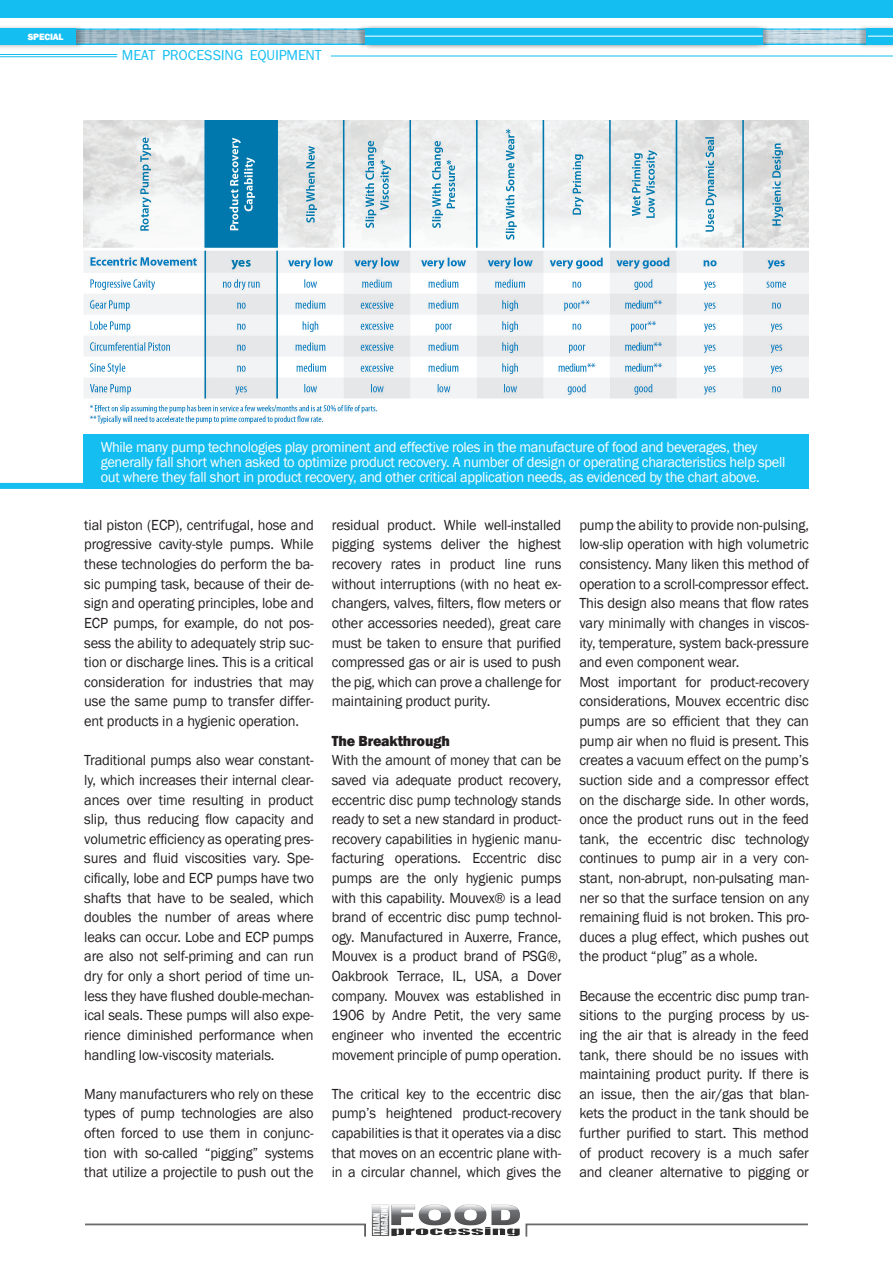
<style>
.page{position:relative;width:893px;height:1263px;background:#fff}
.page>*{position:absolute;margin:0;border:0;box-sizing:border-box;transform-origin:0 0}
.t1{font:300 15.45px "Franklin Gothic Light S Si";color:#15bef1}
.t2{font:15px/19.6px "Franklin Gothic";letter-spacing:-.01em;color:#231f20;text-align:justify;scale:.96 1}
.t3{font:15px/19.6px "Franklin Gothic";letter-spacing:-.01em;color:#231f20;text-align:justify;scale:.95 1}
.t4{font:15px/15px "Franklin Gothic";letter-spacing:-.02em;color:#fff;scale:.96 1}
.t5{font:800 15px "Franklin Gothic";letter-spacing:-.01em;color:#231f20;scale:.96 1}
.t6{font:800 9.45px "Franklin Gothic";letter-spacing:-.02em;color:#fff}
</style>
<div class="page">
<div style="left:0;top:0;width:893px;height:17px;background:#15bef1"></div>
<img style="left:372px;top:1204px;width:148px;height:33px">
<svg style="left:85px;top:1223px;width:281px;height:14px"></svg>
<svg style="left:526px;top:1223px;width:282px;height:14px"></svg>
<div style="left:0;top:24px;width:85px;height:26px;background:#231f20;opacity:.3"></div>
<hr style="left:331px;top:56px;width:562px;height:1px;background:#15bef1">
<hr style="left:0;top:54px;width:117px;height:1px;background:#15bef1">
<hr style="left:0;top:56px;width:117px;height:1px;background:#15bef1">
<img style="left:79px;top:25px;width:6px;height:25px">
<div style="left:356px;top:24px;width:407px;height:26px;background:#231f20;opacity:.3"></div>
<div style="left:364px;top:25px;width:407px;height:25px;background:#231f20;opacity:.3"></div>
<div style="left:857px;top:24px;width:36px;height:26px;background:#231f20;opacity:.3"></div>
<svg style="left:0;top:28px;width:893px;height:17px;background:#53c1e4"></svg>
<img style="left:83px;top:120px;width:725px;height:315px">
<div style="left:0;top:483px;width:809px;height:6px;background:#15bef1"></div>
<div style="left:83px;top:435px;width:726px;height:54px;background:#15bef1"></div>
<p class="t6" style="left:28px;top:31px;width:37px">special</p>
<p class="t1" style="left:122px;top:47px;width:201px">MEAT PROCESSING EQUIPMENT</p>
<p class="t4" style="left:101px;top:439px;width:715px">While many pump technologies play prominent and effective roles in the manufacture of food and beverages, they generally fall short when asked to optimize product recovery. A number of design or operating characteristics help spell out where they fall short in product recovery, and other critical application needs, as evidenced by the chart above.</p>
<p class="t2" style="left:84px;top:515px;width:241px">tial piston (ECP), centrifugal, hose and progressive cavity-style pumps. While these technologies do perform the ba&shy;sic pumping task, because of their de&shy;sign and operating principles, lobe and ECP pumps, for example, do not pos&shy;sess the ability to adequately strip suc&shy;tion or discharge lines. This is a critical consideration for industries that may use the same pump to transfer differ&shy;ent products in a hygienic operation.</p>
<p class="t2" style="left:84px;top:751px;width:241px">Traditional pumps also wear constant&shy;ly, which increases their internal clear&shy;ances over time resulting in product slip, thus reducing flow capacity and volumetric efficiency as operating pres&shy;sures and fluid viscosities vary. Spe&shy;cifically, lobe and ECP pumps have two shafts that have to be sealed, which doubles the number of areas where leaks can occur. Lobe and ECP pumps are also not self-priming and can run dry for only a short period of time un&shy;less they have flushed double-mechan&shy;ical seals. These pumps will also expe&shy;rience diminished performance when handling low-viscosity materials.</p>
<p class="t2" style="left:84px;top:1084px;width:241px">Many manufacturers who rely on these types of pump technologies are also often forced to use them in conjunc&shy;tion with so-called “pigging” systems that utilize a projectile to push out the</p>
<p class="t2" style="left:332px;top:515px;width:241px">residual product. While well-installed pigging systems deliver the highest recovery rates in product line runs without interruptions (with no heat ex&shy;changers, valves, filters, flow meters or other accessories needed), great care must be taken to ensure that purified compressed gas or air is used to push the pig, which can prove a challenge for maintaining product purity.</p>
<p class="t5" style="left:332px;top:731px;width:125px">The Breakthrough</p>
<p class="t3" style="left:332px;top:751px;width:243px">With the amount of money that can be saved via adequate product recovery, eccentric disc pump technology stands ready to set a new standard in product&shy;recovery capabilities in hygienic manu&shy;facturing operations. Eccentric disc pumps are the only hygienic pumps with this capability. Mouvex® is a lead brand of eccentric disc pump technol&shy;ogy. Manufactured in Auxerre, France, Mouvex is a product brand of PSG®, Oakbrook Terrace, IL, USA, a Dover company. Mouvex was established in 1906 by Andre Petit, the very same engineer who invented the eccentric movement principle of pump operation.</p>
<p class="t2" style="left:332px;top:1084px;width:241px">The critical key to the eccentric disc pump’s heightened product-recovery capabilities is that it operates via a disc that moves on an eccentric plane with&shy;in a circular channel, which gives the</p>
<p class="t2" style="left:579px;top:515px;width:241px;text-align:left">pump the ability to provide non-pulsing, low-slip operation with high volumetric consistency. Many liken this method of operation to a scroll-compressor effect.<br>This design also means that flow rates vary minimally with changes in viscos&shy;ity, temperature, system back-pressure and even component wear.<br>Most important for product-recovery considerations, Mouvex eccentric disc pumps are so efficient that they can pump air when no fluid is present. This creates a vacuum effect on the pump’s suction side and a compressor effect on the discharge side. In other words, once the product runs out in the feed tank, the eccentric disc technology continues to pump air in a very con&shy;stant, non-abrupt, non-pulsating man&shy;ner so that the surface tension on any remaining fluid is not broken. This pro&shy;duces a plug effect, which pushes out the product “plug” as a whole.</p>
<p class="t2" style="left:579px;top:986px;width:241px">Because the eccentric disc pump tran&shy;sitions to the purging process by us&shy;ing the air that is already in the feed tank, there should be no issues with maintaining product purity. If there is an issue, then the air/gas that blan&shy;kets the product in the tank should be further purified to start. This method of product recovery is a much safer and cleaner alternative to pigging or</p>
</div>
